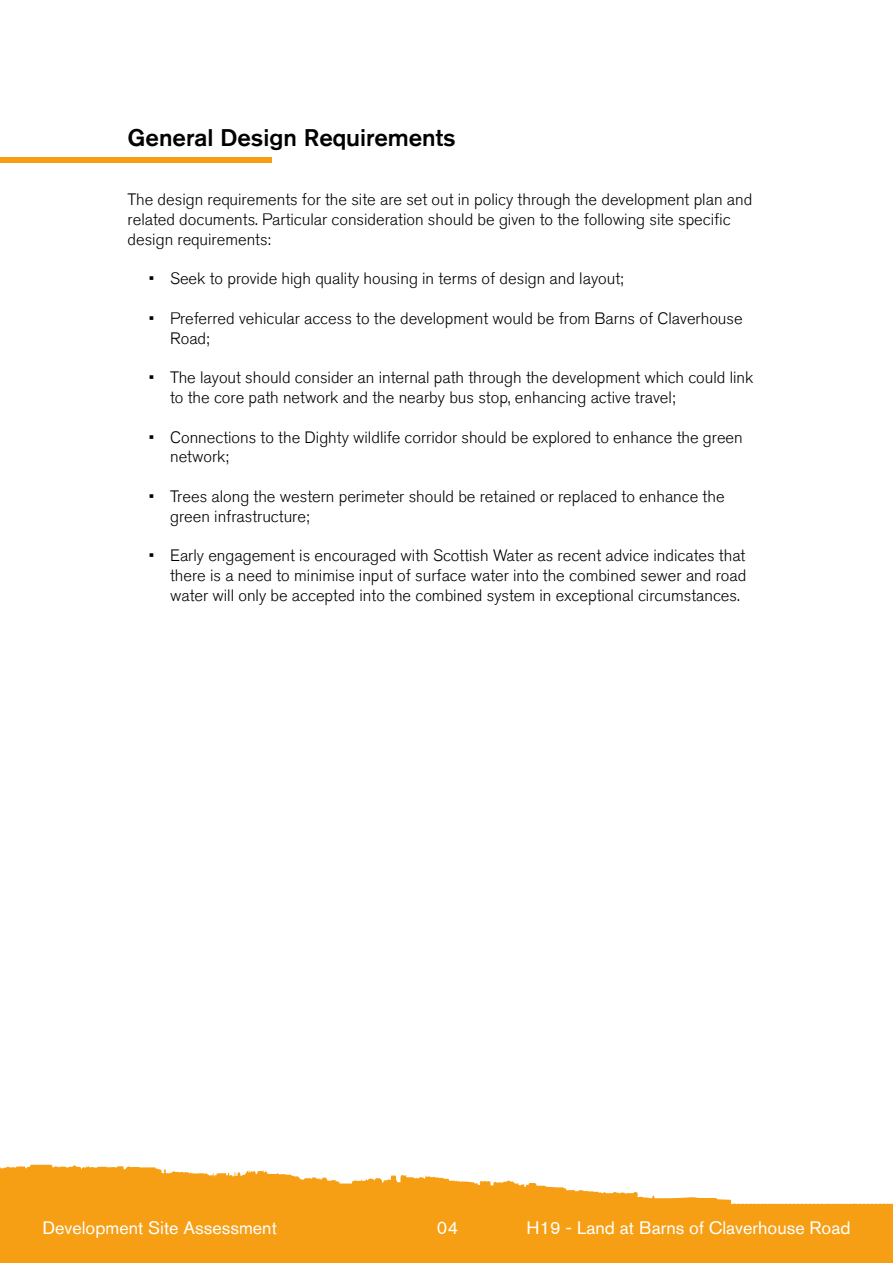
<style>
.page{position:relative;width:893px;height:1263px;background:#fff}
.page>*{position:absolute;margin:0;border:0;box-sizing:border-box;transform-origin:0 0}
.t1{font:500 24px "Akzidenz Grotesk Std";color:#000}
.t2{font:18px "Akzidenz Grotesk Std";color:#fff}
.t3{font:300 16.5px/19.8px "Akzidenz Grotesk Std";color:#000}
</style>
<div class="page">
<svg style="left:0;top:1165px;width:893px;height:98px;fill:#f69f14"></svg>
<div style="left:0;top:157px;width:271px;height:5px;background:#f69f14"></div>
<h1 class="t1" style="left:128px;top:122px;width:330px">General Design Requirements</h1>
<p class="t3" style="left:128px;top:190px;width:626px">The design requirements for the site are set out in policy through the development plan and related documents. Particular consideration should be given to the following site specific design requirements:</p>
<p class="t3" style="left:149px;top:269px;width:476px">• Seek to provide high quality housing in terms of design and layout;</p>
<p class="t3" style="left:170px;top:308px;width:574px;text-indent:-21px">• Preferred vehicular access to the development would be from Barns of Claverhouse<br>Road;</p>
<p class="t3" style="left:170px;top:368px;width:585px;text-indent:-21px">• The layout should consider an internal path through the development which could link to the core path network and the nearby bus stop, enhancing active travel;</p>
<p class="t3" style="left:170px;top:427px;width:574px;text-indent:-21px">• Connections to the Dighty wildlife corridor should be explored to enhance the green network;</p>
<p class="t3" style="left:170px;top:487px;width:556px;text-indent:-21px">• Trees along the western perimeter should be retained or replaced to enhance the green infrastructure;</p>
<p class="t3" style="left:170px;top:546px;width:578px;text-align:justify;text-indent:-21px">• Early engagement is encouraged with Scottish Water as recent advice indicates that there is a need to minimise input of surface water into the combined sewer and road water will only be accepted into the combined system in exceptional circumstances.</p>
<p class="t2" style="left:43px;top:1217px;width:236px">Development Site Assessment</p>
<p class="t2" style="left:437px;top:1217px;width:23px">04</p>
<p class="t2" style="left:527px;top:1217px;width:325px">H19 - Land at Barns of Claverhouse Road</p>
</div>
